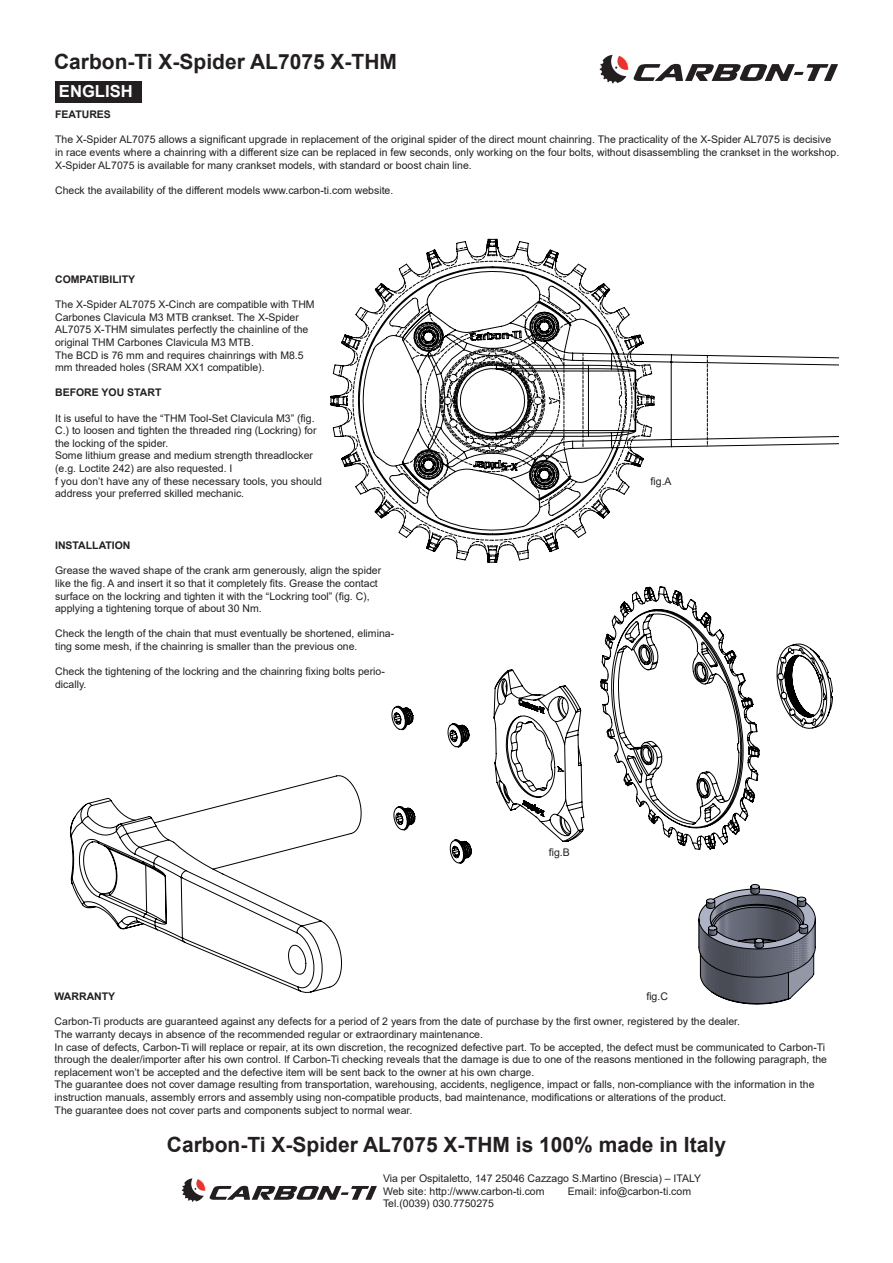
<style>
.page{position:relative;width:893px;height:1263px;background:#fff}
.page>*{position:absolute;margin:0;border:0;box-sizing:border-box;transform-origin:0 0}
.t1{font:700 21px "Arial";color:#231f20}
.t2{font:700 16.65px "Arial";color:#fff}
.t3{font:14.7px "Century Gothic";color:#000}
.t4{font:12.6px "Century Gothic";color:#000}
.t5{font:10.5px/12.6px "Arial";color:#231f20}
.t6{font:700 10.5px "Arial";color:#231f20}
</style>
<div class="page">
<div style="left:55px;top:81px;width:87px;height:21px;background:#231f20"></div>
<hr style="left:322px;top:1127px;width:516px;height:1px;background:#c0c0c0">
<hr style="left:322px;top:224px;width:1px;height:362px;background:#c0c0c0">
<hr style="left:322px;top:224px;width:516px;height:1px;background:#c0c0c0">
<hr style="left:892px;top:224px;width:1px;height:362px;background:#c0c0c0">
<hr style="left:322px;top:1139px;width:516px;height:1px;background:#c0c0c0">
<svg style="left:655px;top:354px;width:183px;height:94px"></svg>
<svg style="left:707px;top:355px;width:1px;height:91px"></svg>
<svg style="left:330px;top:239px;width:325px;height:324px"></svg>
<hr style="left:892px;top:860px;width:1px;height:151px;background:#c0c0c0">
<hr style="left:685px;top:1262px;width:156px;height:1px;background:#c0c0c0">
<svg style="left:70px;top:586px;width:763px;height:407px"></svg>
<svg style="left:600px;top:55px;width:238px;height:28px"></svg>
<svg style="left:182px;top:1178px;width:195px;height:24px"></svg>
<p class="t1" style="left:54px;top:47px;width:345px">Carbon-Ti X-Spider AL7075 X-THM</p>
<p class="t2" style="left:59px;top:79px;width:75px">ENGLISH</p>
<p class="t6" style="left:55px;top:107px;width:57px">FEATURES</p>
<p class="t5" style="left:55px;top:133px;width:786px">The X-Spider AL7075 allows a significant upgrade in replacement of the original spider of the direct mount chainring. The practicality of the X-Spider AL7075 is decisive in race events where a chainring with a different size can be replaced in few seconds, only working on the four bolts, without disassembling the crankset in the workshop.<br>X-Spider AL7075 is available for many crankset models, with standard or boost chain line.</p>
<p class="t5" style="left:55px;top:184px;width:340px">Check the availability of the different models www.carbon-ti.com website.</p>
<p class="t4" style="left:249px;top:161px;width:15px">12</p>
<p class="t4" style="left:347px;top:161px;width:15px">11</p>
<p class="t4" style="left:466px;top:161px;width:15px">10</p>
<p class="t6" style="left:55px;top:272px;width:82px">COMPATIBILITY</p>
<p class="t5" style="left:55px;top:298px;width:261px">The X-Spider AL7075 X-Cinch are compatible with THM Carbones Clavicula M3 MTB crankset. The X-Spider AL7075 X-THM simulates perfectly the chainline of the original THM Carbones Clavicula M3 MTB.</p>
<p class="t5" style="left:55px;top:349px;width:250px">The BCD is 76 mm and requires chainrings with M8.5 mm threaded holes (SRAM XX1 compatible).</p>
<p class="t6" style="left:55px;top:385px;width:108px">BEFORE YOU START</p>
<p class="t5" style="left:55px;top:412px;width:263px">It is useful to have the “THM Tool-Set Clavicula M3” (fig.<br>C.) to loosen and tighten the threaded ring (Lockring) for the locking of the spider.</p>
<p class="t5" style="left:55px;top:449px;width:259px">Some lithium grease and medium strength threadlocker (e.g. Loctite 242) are also requested. I</p>
<p class="t5" style="left:55px;top:475px;width:268px">f you don’t have any of these necessary tools, you should address your preferred skilled mechanic.</p>
<p class="t4" style="left:206px;top:345px;width:12px">G</p>
<p class="t4" style="left:209px;top:464px;width:8px">F</p>
<p class="t6" style="left:55px;top:538px;width:77px">INSTALLATION</p>
<p class="t5" style="left:55px;top:564px;width:328px">Grease the waved shape of the crank arm generously, align the spider like the fig. A and insert it so that it completely fits. Grease the contact surface on the lockring and tighten it with the “Lockring tool” (fig. C), applying a tightening torque of about 30 Nm.</p>
<p class="t5" style="left:55px;top:627px;width:341px">Check the length of the chain that must eventually be shortened, elimina&shy;ting some mesh, if the chainring is smaller than the previous one.</p>
<p class="t5" style="left:55px;top:665px;width:331px">Check the tightening of the lockring and the chainring fixing bolts perio&shy;dically.</p>
<p class="t4" style="left:208px;top:583px;width:8px">E</p>
<p class="t5" style="left:651px;top:475px;width:23px">fig.A</p>
<p class="t5" style="left:549px;top:846px;width:23px">fig.B</p>
<p class="t5" style="left:646px;top:990px;width:23px">fig.C</p>
<p class="t6" style="left:55px;top:989px;width:62px">WARRANTY</p>
<p class="t5" style="left:55px;top:1015px;width:687px">Carbon-Ti products are guaranteed against any defects for a period of 2 years from the date of purchase by the first owner, registered by the dealer.</p>
<p class="t5" style="left:55px;top:1028px;width:430px">The warranty decays in absence of the recommended regular or extraordinary maintenance.</p>
<p class="t5" style="left:55px;top:1040px;width:774px">In case of defects, Carbon-Ti will replace or repair, at its own discretion, the recognized defective part. To be accepted, the defect must be communicated to Carbon-Ti through the dealer/importer after his own control. If Carbon-Ti checking reveals that the damage is due to one of the reasons mentioned in the following paragraph, the replacement won’t be accepted and the defective item will be sent back to the owner at his own charge.</p>
<p class="t5" style="left:55px;top:1078px;width:761px">The guarantee does not cover damage resulting from transportation, warehousing, accidents, negligence, impact or falls, non-compliance with the information in the instruction manuals, assembly errors and assembly using non-compatible products, bad maintenance, modifications or alterations of the product.</p>
<p class="t5" style="left:55px;top:1103px;width:359px">The guarantee does not cover parts and components subject to normal wear.</p>
<p class="t4" style="left:207px;top:1059px;width:11px">A</p>
<p class="t3" style="left:499px;top:1087px;width:13px">C</p>
<p class="t4" style="left:249px;top:1125px;width:15px">12</p>
<p class="t4" style="left:466px;top:1125px;width:15px">10</p>
<p class="t4" style="left:707px;top:1125px;width:8px">8</p>
<p class="t1" style="left:167px;top:1129px;width:560px">Carbon-Ti X-Spider AL7075 X-THM is 100% made in Italy</p>
<p class="t5" style="left:383px;top:1172px;width:320px">Via per Ospitaletto, 147 25046 Cazzago S.Martino (Brescia) – ITALY</p>
<p class="t5" style="left:383px;top:1185px;width:163px">Web site: http://www.carbon-ti.com</p>
<p class="t5" style="left:568px;top:1185px;width:125px">Email: info@carbon-ti.com</p>
<p class="t5" style="left:383px;top:1197px;width:112px">Tel.(0039) 030.7750275</p>
</div>
